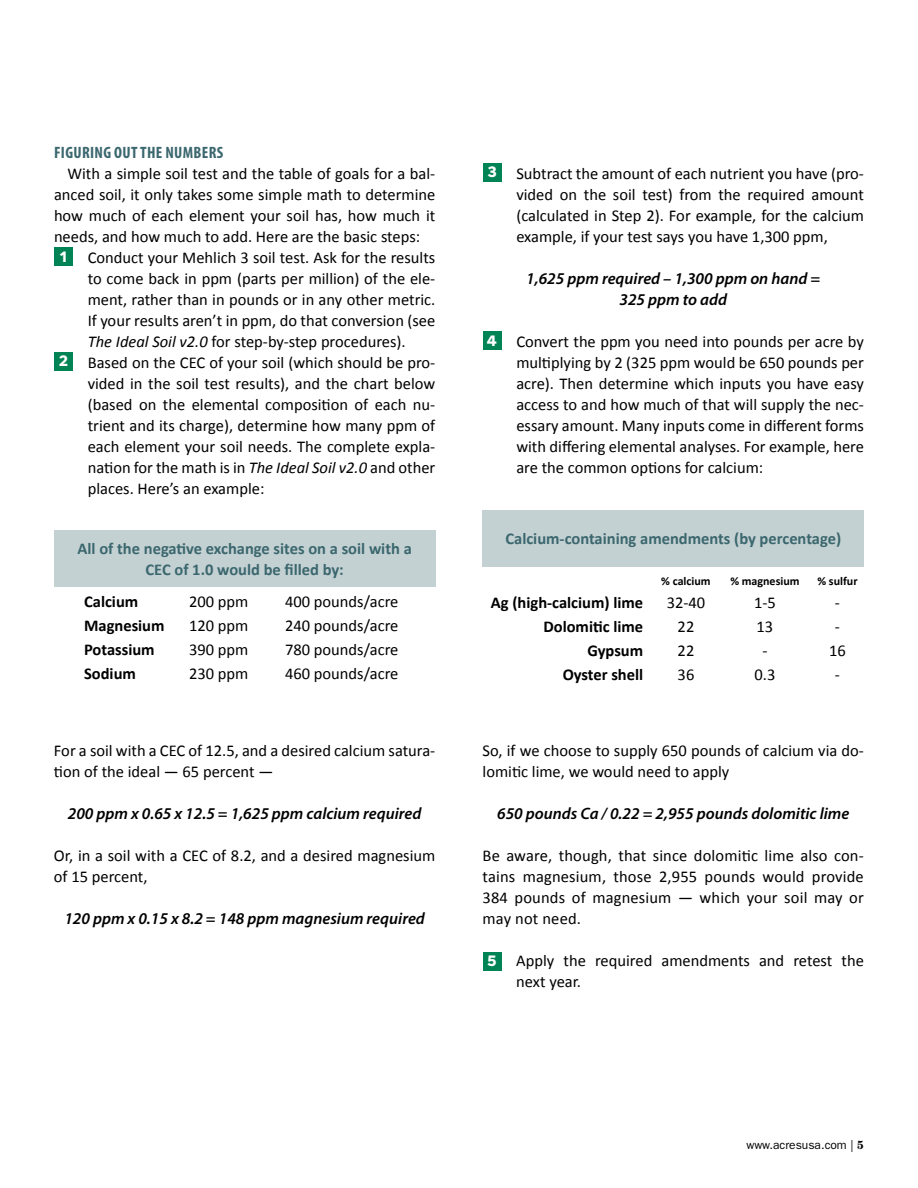
<style>
.page{position:relative;width:918px;height:1188px;background:#fff}
.page>*{position:absolute;margin:0;border:0;box-sizing:border-box;transform-origin:0 0}
.t1{font:16.5px/21px "Calibri";color:#000}
.t2{font:italic 600 16.5px/21px "Myriad Pro";color:#000;text-align:center}
.t3{font:700 16.5px/21px "Calibri";color:#3b676e;text-align:center}
.t4{font:700 16.5px/24px "Calibri";color:#000;text-align:right}
.t5{font:700 condensed 16.5px "Myriad Pro";letter-spacing:.02em;color:#3b676e}
.t6{font:700 15px "Rutan Trial";color:#fff}
.t7{font:700 12px "Calibri";color:#000}
.t8{font:12px "ITC Franklin Gothic Std";color:#000}
.s1{font-style:italic}
.s2{font-family:"Century Std";font-weight:700}
</style>
<div class="page">
<div style="left:54px;top:530px;width:381px;height:56px;background:#c4d1d3"></div>
<div style="left:483px;top:510px;width:381px;height:56px;background:#c4d1d3"></div>
<div style="left:54px;top:247px;width:19px;height:19px;background:#008355"></div>
<div style="left:54px;top:352px;width:19px;height:19px;background:#008355"></div>
<div style="left:483px;top:163px;width:18px;height:19px;background:#008355"></div>
<div style="left:483px;top:332px;width:18px;height:18px;background:#008355"></div>
<div style="left:483px;top:952px;width:18px;height:19px;background:#008355"></div>
<p class="t5" style="left:54px;top:146px;width:171px">FIGURING OUT THE NUMBERS</p>
<p class="t1" style="left:67px;top:163px;width:369px">With a simple soil test and the table of goals for a bal-</p>
<p class="t1" style="left:54px;top:184px;width:383px">anced soil, it only takes some simple math to determine</p>
<p class="t1" style="left:54px;top:205px;width:383px">how much of each element your soil has, how much it</p>
<p class="t1" style="left:54px;top:226px;width:368px">needs, and how much to add. Here are the basic steps:</p>
<p class="t1" style="left:88px;top:247px;width:349px">Conduct your Mehlich 3 soil test. Ask for the results</p>
<p class="t1" style="left:88px;top:268px;width:349px">to come back in ppm (parts per million) of the ele-</p>
<p class="t1" style="left:88px;top:289px;width:349px">ment, rather than in pounds or in any other metric.</p>
<p class="t1" style="left:88px;top:310px;width:349px">If your results aren’t in ppm, do that conversion (see</p>
<p class="t1" style="left:88px;top:331px;width:320px"><span class="s1">The Ideal Soil v2.0</span> for step-by-step procedures).</p>
<p class="t1" style="left:88px;top:352px;width:349px">Based on the CEC of your soil (which should be pro-</p>
<p class="t1" style="left:88px;top:373px;width:349px">vided in the soil test results), and the chart below</p>
<p class="t1" style="left:88px;top:394px;width:349px">(based on the elemental composi琀椀on of each nu-</p>
<p class="t1" style="left:88px;top:415px;width:349px">trient and its charge), determine how many ppm of</p>
<p class="t1" style="left:88px;top:436px;width:349px">each element your soil needs. The complete expla-</p>
<p class="t1" style="left:88px;top:457px;width:349px">na琀椀on for the math is in <span class="s1">The Ideal Soil v2.0</span> and other</p>
<p class="t1" style="left:88px;top:478px;width:178px">places. Here’s an example:</p>
<p class="t6" style="left:60px;top:250px;width:9px">1</p>
<p class="t6" style="left:59px;top:355px;width:11px">2</p>
<p class="t3" style="left:78px;top:538px;width:336px">All of the nega琀椀ve exchange sites on a soil with a<br>CEC of 1.0 would be 昀椀lled by:</p>
<p class="t4" style="left:84px;top:590px;width:56px">Calcium</p>
<p class="t1" style="left:189px;top:591px;width:61px">200 ppm</p>
<p class="t1" style="left:285px;top:591px;width:115px">400 pounds/acre</p>
<p class="t4" style="left:84px;top:614px;width:82px">Magnesium</p>
<p class="t1" style="left:189px;top:615px;width:61px">120 ppm</p>
<p class="t1" style="left:285px;top:615px;width:115px">240 pounds/acre</p>
<p class="t4" style="left:84px;top:638px;width:72px">Potassium</p>
<p class="t1" style="left:189px;top:640px;width:61px">390 ppm</p>
<p class="t1" style="left:285px;top:640px;width:115px">780 pounds/acre</p>
<p class="t4" style="left:84px;top:662px;width:53px">Sodium</p>
<p class="t1" style="left:189px;top:664px;width:61px">230 ppm</p>
<p class="t1" style="left:285px;top:664px;width:115px">460 pounds/acre</p>
<p class="t1" style="left:54px;top:740px;width:383px">For a soil with a CEC of 12.5, and a desired calcium satura-琀椀on of the ideal — 65 percent —</p>
<p class="t2" style="left:68px;top:804px;width:355px">200 ppm x 0.65 x 12.5 = 1,625 ppm calcium required</p>
<p class="t1" style="left:54px;top:845px;width:383px">Or, in a soil with a CEC of 8.2, and a desired magnesium of 15 percent,</p>
<p class="t2" style="left:64px;top:909px;width:362px">120 ppm x 0.15 x 8.2 = 148 ppm magnesium required</p>
<p class="t6" style="left:487px;top:166px;width:11px">3</p>
<p class="t6" style="left:487px;top:334px;width:12px">4</p>
<p class="t1" style="left:516px;top:163px;width:349px;text-align:justify">Subtract the amount of each nutrient you have (pro&shy;vided on the soil test) from the required amount (calculated in Step 2). For example, for the calcium example, if your test says you have 1,300 ppm,</p>
<p class="t2" style="left:526px;top:269px;width:296px">1,625 ppm required – 1,300 ppm on hand =<br>325 ppm to add</p>
<p class="t1" style="left:516px;top:331px;width:349px;text-align:justify">Convert the ppm you need into pounds per acre by mul琀椀plying by 2 (325 ppm would be 650 pounds per acre). Then determine which inputs you have easy access to and how much of that will supply the nec&shy;essary amount. Many inputs come in di昀昀erent forms with di昀昀ering elemental analyses. For example, here are the common op琀椀ons for calcium:</p>
<p class="t3" style="left:505px;top:528px;width:337px">Calcium-containing amendments (by percentage)</p>
<p class="t7" style="left:661px;top:574px;width:51px">% calcium</p>
<p class="t7" style="left:730px;top:574px;width:71px">% magnesium</p>
<p class="t7" style="left:817px;top:574px;width:42px">% sulfur</p>
<p class="t4" style="left:491px;top:591px;width:154px">Ag (high-calcium) lime<br>Dolomi琀椀c lime<br>Gypsum<br>Oyster shell</p>
<p class="t1" style="left:667px;top:591px;width:40px;line-height:24px;text-align:center">32-40<br>22<br>22<br>36</p>
<p class="t1" style="left:754px;top:591px;width:23px;line-height:24px;text-align:center">1-5<br>13 -<br>0.3</p>
<p class="t1" style="left:829px;top:591px;width:18px;line-height:24px;text-align:center">-<br>-<br>16 -</p>
<p class="t1" style="left:483px;top:740px;width:383px">So, if we choose to supply 650 pounds of calcium via do&shy;lomi琀椀c lime, we would need to apply</p>
<p class="t2" style="left:497px;top:804px;width:354px">650 pounds Ca / 0.22 = 2,955 pounds dolomitic lime</p>
<p class="t1" style="left:483px;top:845px;width:383px;text-align:justify">Be aware, though, that since dolomi琀椀c lime also con&shy;tains magnesium, those 2,955 pounds would provide 384 pounds of magnesium — which your soil may or may not need.</p>
<p class="t1" style="left:516px;top:950px;width:349px">Apply the required amendments and retest the next year.</p>
<p class="t6" style="left:487px;top:955px;width:11px">5</p>
<p class="t8" style="left:746px;top:1140px;width:119px">www.acresusa.com | <span class="s2">5</span></p>
</div>
